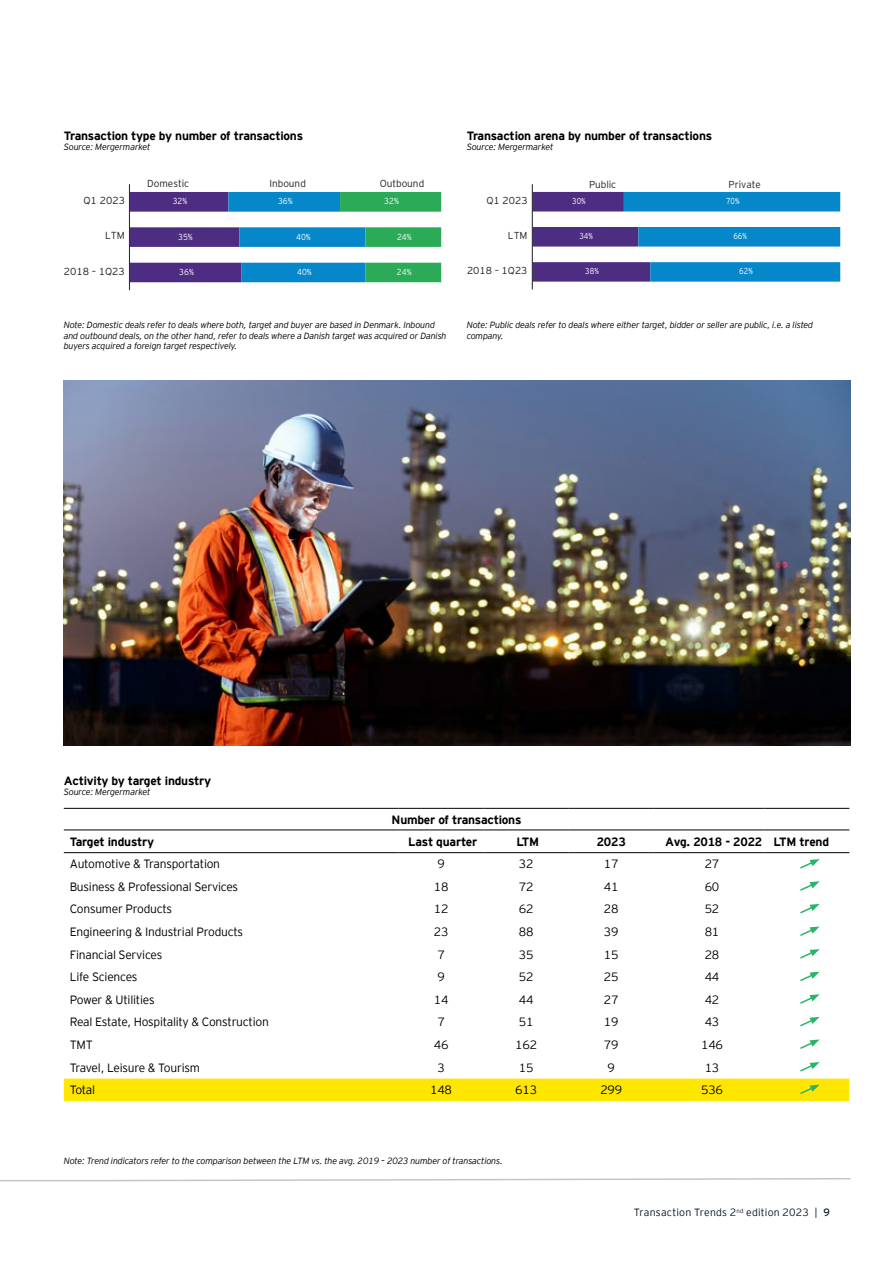
<style>
.page{position:relative;width:893px;height:1263px;background:#fff}
.page>*{position:absolute;margin:0;border:0;box-sizing:border-box;transform-origin:0 0}
.t1{font:300 12px "EY Interstate";letter-spacing:-.02em;color:#000}
.t2{font:700 12px "EY Interstate";letter-spacing:-.02em;color:#000}
.t3{font:300 10.5px "EY Interstate";letter-spacing:.015em;color:#0a1627}
.t4{font:10.5px "EY Interstate";color:#0a1627}
.t5{font:300 10.2px "EY Interstate";color:#231f20}
.t6{font:300 10.05px "EY Interstate";color:#231f20}
.t7{font:italic 300 9px/10.5px "EY Interstate";letter-spacing:-.02em;color:#000}
.t8{font:300 8.7px "EY Interstate";letter-spacing:.005em;color:#fff;scale:.89 1}
.t9{font:300 8.7px "EY Interstate";letter-spacing:.005em;color:#fff;scale:.84 1}
</style>
<div class="page">
<img style="left:0;top:184px;width:851px;height:998px">
<svg style="left:130px;top:192px;width:311px;height:90px"></svg>
<hr style="left:129px;top:184px;width:1px;height:106px;background:#2e2e38">
<svg style="left:533px;top:192px;width:307px;height:90px"></svg>
<hr style="left:532px;top:184px;width:1px;height:105px;background:#2e2e38">
<hr style="left:64px;top:808px;width:335px;height:1px;background:#000">
<hr style="left:399px;top:808px;width:85px;height:1px;background:#000">
<hr style="left:484px;top:808px;width:85px;height:1px;background:#000">
<hr style="left:569px;top:808px;width:85px;height:1px;background:#000">
<hr style="left:654px;top:808px;width:110px;height:1px;background:#000">
<hr style="left:764px;top:808px;width:85px;height:1px;background:#000">
<hr style="left:64px;top:829px;width:335px;height:1px;background:#000">
<hr style="left:399px;top:829px;width:85px;height:1px;background:#000">
<hr style="left:484px;top:829px;width:85px;height:1px;background:#000">
<hr style="left:569px;top:829px;width:85px;height:1px;background:#000">
<hr style="left:654px;top:829px;width:110px;height:1px;background:#000">
<hr style="left:764px;top:829px;width:85px;height:1px;background:#000">
<hr style="left:64px;top:852px;width:335px;height:1px;background:#000">
<hr style="left:399px;top:852px;width:85px;height:1px;background:#000">
<hr style="left:484px;top:852px;width:85px;height:1px;background:#000">
<hr style="left:569px;top:852px;width:85px;height:1px;background:#000">
<hr style="left:654px;top:852px;width:110px;height:1px;background:#000">
<hr style="left:764px;top:852px;width:85px;height:1px;background:#000">
<svg style="left:798px;top:859px;width:22px;height:11px"></svg>
<svg style="left:798px;top:881px;width:22px;height:11px"></svg>
<svg style="left:798px;top:904px;width:22px;height:11px"></svg>
<svg style="left:798px;top:926px;width:22px;height:11px"></svg>
<svg style="left:798px;top:949px;width:22px;height:11px"></svg>
<svg style="left:798px;top:972px;width:22px;height:10px"></svg>
<svg style="left:798px;top:994px;width:22px;height:11px"></svg>
<svg style="left:798px;top:1017px;width:22px;height:11px"></svg>
<svg style="left:798px;top:1039px;width:22px;height:11px"></svg>
<svg style="left:64px;top:1062px;width:785px;height:39px"></svg>
<h1 class="t2" style="left:64px;top:127px;width:241px">Transaction type by number of transactions</h1>
<h1 class="t2" style="left:467px;top:127px;width:247px">Transaction arena by number of transactions</h1>
<p class="t7" style="left:64px;top:141px;width:88px">Source: Mergermarket</p>
<p class="t7" style="left:467px;top:141px;width:88px">Source: Mergermarket</p>
<p class="t5" style="left:147px;top:176px;width:44px">Domestic</p>
<p class="t5" style="left:269px;top:176px;width:38px">Inbound</p>
<p class="t5" style="left:380px;top:176px;width:46px">Outbound</p>
<p class="t6" style="left:589px;top:177px;width:29px">Public</p>
<p class="t6" style="left:729px;top:177px;width:34px">Private</p>
<p class="t5" style="left:83px;top:193px;width:43px">Q1 2023</p>
<p class="t5" style="left:105px;top:228px;width:21px">LTM</p>
<p class="t5" style="left:64px;top:264px;width:63px">2018 – 1Q23</p>
<p class="t8" style="left:173px;top:195px;width:18px">32%</p>
<p class="t8" style="left:178px;top:230px;width:18px">35%</p>
<p class="t8" style="left:179px;top:266px;width:18px">36%</p>
<p class="t8" style="left:278px;top:195px;width:18px">36%</p>
<p class="t8" style="left:296px;top:230px;width:18px">40%</p>
<p class="t8" style="left:297px;top:266px;width:18px">40%</p>
<p class="t8" style="left:384px;top:195px;width:18px">32%</p>
<p class="t8" style="left:397px;top:230px;width:18px">24%</p>
<p class="t8" style="left:397px;top:266px;width:18px">24%</p>
<p class="t6" style="left:486px;top:194px;width:43px">Q1 2023</p>
<p class="t6" style="left:508px;top:229px;width:21px">LTM</p>
<p class="t6" style="left:467px;top:264px;width:62px">2018 – 1Q23</p>
<p class="t9" style="left:572px;top:195px;width:18px">30%</p>
<p class="t9" style="left:579px;top:230px;width:18px">34%</p>
<p class="t9" style="left:585px;top:265px;width:18px">38%</p>
<p class="t9" style="left:726px;top:195px;width:18px">70%</p>
<p class="t9" style="left:733px;top:230px;width:18px">66%</p>
<p class="t9" style="left:739px;top:265px;width:18px">62%</p>
<p class="t7" style="left:64px;top:319px;width:384px">Note: Domestic deals refer to deals where both, target and buyer are based in Denmark. Inbound and outbound deals, on the other hand, refer to deals where a Danish target was acquired or Danish buyers acquired a foreign target respectively.</p>
<p class="t7" style="left:467px;top:319px;width:348px">Note: Public deals refer to deals where either target, bidder or seller are public, i.e. a listed company.</p>
<h1 class="t2" style="left:64px;top:772px;width:149px">Activity by target industry</h1>
<p class="t7" style="left:64px;top:786px;width:88px">Source: Mergermarket</p>
<h1 class="t2" style="left:392px;top:811px;width:131px">Number of transactions</h1>
<h1 class="t2" style="left:70px;top:833px;width:86px">Target industry</h1>
<h1 class="t2" style="left:408px;top:833px;width:71px">Last quarter</h1>
<h1 class="t2" style="left:516px;top:833px;width:24px">LTM</h1>
<h1 class="t2" style="left:597px;top:833px;width:31px">2023</h1>
<h1 class="t2" style="left:665px;top:833px;width:166px">Avg. 2018 - 2022 LTM trend</h1>
<h1 class="t1" style="left:70px;top:855px;width:152px">Automotive &amp; Transportation</h1>
<h1 class="t1" style="left:437px;top:855px;width:9px">9</h1>
<h1 class="t1" style="left:519px;top:855px;width:16px">32</h1>
<h1 class="t1" style="left:604px;top:855px;width:16px">17</h1>
<h1 class="t1" style="left:705px;top:855px;width:16px">27</h1>
<h1 class="t1" style="left:70px;top:878px;width:170px">Business &amp; Professional Services</h1>
<h1 class="t1" style="left:434px;top:878px;width:16px">18</h1>
<h1 class="t1" style="left:519px;top:878px;width:16px">72</h1>
<h1 class="t1" style="left:604px;top:878px;width:16px">41</h1>
<h1 class="t1" style="left:705px;top:878px;width:16px">60</h1>
<h1 class="t1" style="left:70px;top:901px;width:104px">Consumer Products</h1>
<h1 class="t1" style="left:434px;top:901px;width:16px">12</h1>
<h1 class="t1" style="left:519px;top:901px;width:16px">62</h1>
<h1 class="t1" style="left:604px;top:901px;width:16px">28</h1>
<h1 class="t1" style="left:705px;top:901px;width:16px">52</h1>
<h1 class="t1" style="left:70px;top:923px;width:175px">Engineering &amp; Industrial Products</h1>
<h1 class="t1" style="left:434px;top:923px;width:16px">23</h1>
<h1 class="t1" style="left:519px;top:923px;width:16px">88</h1>
<h1 class="t1" style="left:604px;top:923px;width:16px">39</h1>
<h1 class="t1" style="left:705px;top:923px;width:16px">81</h1>
<h1 class="t1" style="left:70px;top:946px;width:94px">Financial Services</h1>
<h1 class="t1" style="left:437px;top:946px;width:9px">7</h1>
<h1 class="t1" style="left:519px;top:946px;width:16px">35</h1>
<h1 class="t1" style="left:604px;top:946px;width:16px">15</h1>
<h1 class="t1" style="left:705px;top:946px;width:16px">28</h1>
<h1 class="t1" style="left:70px;top:968px;width:69px">Life Sciences</h1>
<h1 class="t1" style="left:437px;top:968px;width:9px">9</h1>
<h1 class="t1" style="left:519px;top:968px;width:16px">52</h1>
<h1 class="t1" style="left:604px;top:968px;width:16px">25</h1>
<h1 class="t1" style="left:705px;top:968px;width:16px">44</h1>
<h1 class="t1" style="left:70px;top:991px;width:86px">Power &amp; Utilities</h1>
<h1 class="t1" style="left:434px;top:991px;width:16px">14</h1>
<h1 class="t1" style="left:519px;top:991px;width:16px">44</h1>
<h1 class="t1" style="left:604px;top:991px;width:16px">27</h1>
<h1 class="t1" style="left:705px;top:991px;width:16px">42</h1>
<h1 class="t1" style="left:70px;top:1014px;width:201px">Real Estate, Hospitality &amp; Construction</h1>
<h1 class="t1" style="left:437px;top:1014px;width:9px">7</h1>
<h1 class="t1" style="left:519px;top:1014px;width:16px">51</h1>
<h1 class="t1" style="left:604px;top:1014px;width:16px">19</h1>
<h1 class="t1" style="left:705px;top:1014px;width:16px">43</h1>
<h1 class="t1" style="left:70px;top:1036px;width:25px">TMT</h1>
<h1 class="t1" style="left:434px;top:1036px;width:16px">46</h1>
<h1 class="t1" style="left:515px;top:1036px;width:23px">162</h1>
<h1 class="t1" style="left:604px;top:1036px;width:16px">79</h1>
<h1 class="t1" style="left:701px;top:1036px;width:23px">146</h1>
<h1 class="t1" style="left:70px;top:1059px;width:132px">Travel, Leisure &amp; Tourism</h1>
<h1 class="t1" style="left:437px;top:1059px;width:9px">3</h1>
<h1 class="t1" style="left:519px;top:1059px;width:16px">15</h1>
<h1 class="t1" style="left:608px;top:1059px;width:9px">9</h1>
<h1 class="t1" style="left:705px;top:1059px;width:16px">13</h1>
<h1 class="t1" style="left:70px;top:1081px;width:27px">Total</h1>
<h1 class="t1" style="left:430px;top:1081px;width:23px">148</h1>
<h1 class="t1" style="left:515px;top:1081px;width:23px">613</h1>
<h1 class="t1" style="left:600px;top:1081px;width:23px">299</h1>
<h1 class="t1" style="left:701px;top:1081px;width:23px">536</h1>
<p class="t7" style="left:64px;top:1155px;width:441px">Note: Trend indicators refer to the comparison between the LTM vs. the avg. 2019 – 2023 number of transactions.</p>
<p class="t3" style="left:634px;top:1205px;width:185px">Transaction Trends 2<sup>nd</sup> edition 2023 |</p>
<p class="t4" style="left:824px;top:1205px;width:8px">9</p>
</div>
